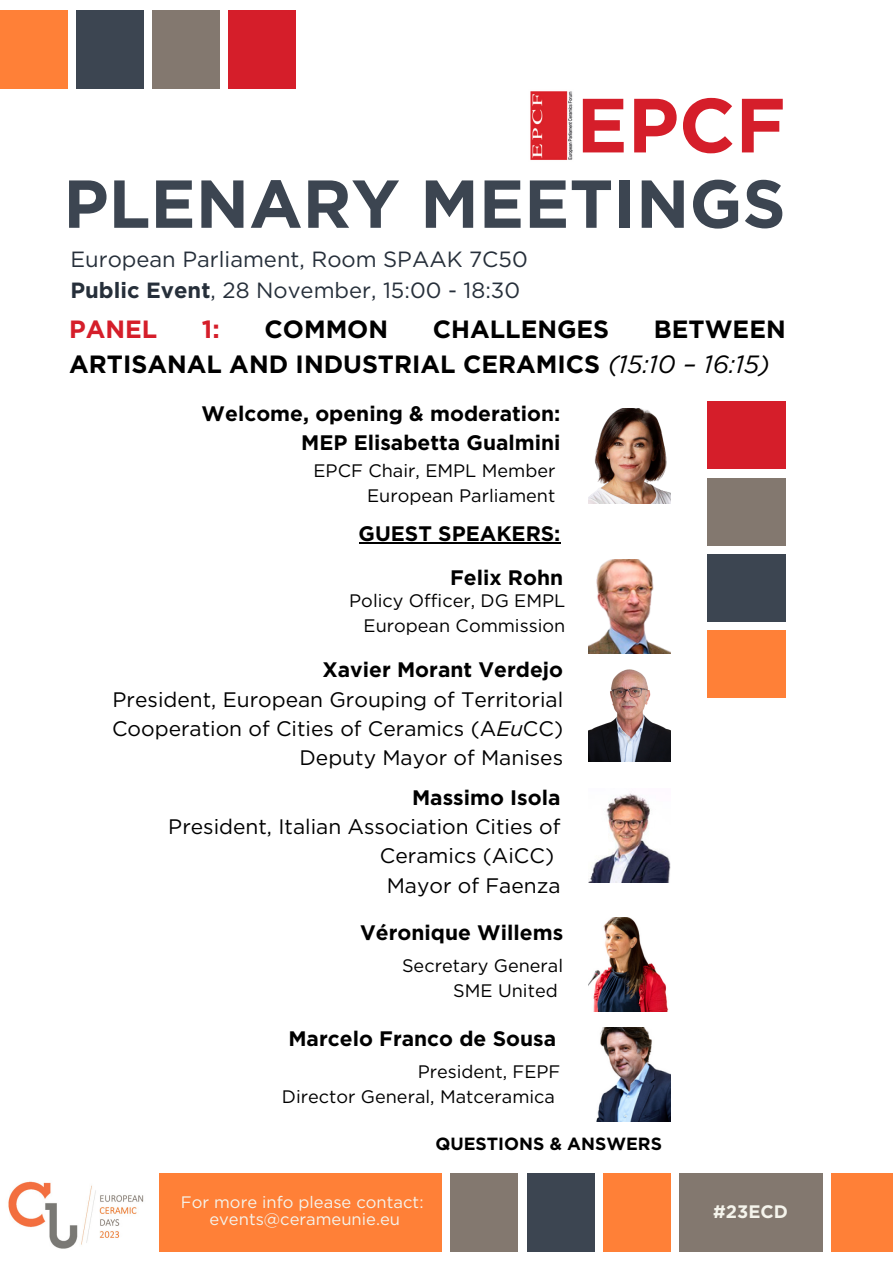
<style>
.page{position:relative;width:893px;height:1264px;background:#fff}
.page>*{position:absolute;margin:0;border:0;box-sizing:border-box;transform-origin:0 0}
.t1{font:700 76.65px "Gotham";color:#d51e2a}
.t2{font:700 67.65px "Gotham";color:#3c4551}
.t3{font:700 24.9px/34.8px "Gotham";color:#000}
.t4{font:700 24.9px "Gotham";color:#d51e2a}
.t5{font:22.05px "Gotham";color:#262f3a}
.t6{font:21px/29.2px "Gotham";color:#000}
.t7{font:700 21px "Gotham";color:#000}
.t8{font:18px "Gotham";color:#000}
.t9{font:700 18px "Gotham";color:#f5f4ec}
.t10{font:700 17.55px "Gotham";color:#000}
.t11{font:16.65px "Gotham";color:#f5f4ec}
.s1{font-weight:700}
.s2{font-weight:400;font-style:italic}
.s3{font-style:italic}
</style>
<div class="page">
<img style="left:588px;top:409px;width:82px;height:94px">
<div style="left:451px;top:1173px;width:67px;height:78px;background:#83786f"></div>
<div style="left:527px;top:1173px;width:67px;height:78px;background:#3c4551"></div>
<div style="left:603px;top:1173px;width:67px;height:78px;background:#ff8037"></div>
<div style="left:679px;top:1173px;width:143px;height:78px;background:#83786f"></div>
<div style="left:831px;top:1173px;width:61px;height:78px;background:#ff8037"></div>
<img style="left:588px;top:793px;width:82px;height:90px">
<img style="left:588px;top:669px;width:82px;height:92px">
<img style="left:588px;top:917px;width:81px;height:94px">
<div style="left:152px;top:11px;width:67px;height:78px;background:#83786f"></div>
<div style="left:76px;top:11px;width:67px;height:78px;background:#3c4551"></div>
<div style="left:0;top:11px;width:67px;height:78px;background:#ff8037"></div>
<div style="left:228px;top:11px;width:67px;height:78px;background:#d51e2a"></div>
<div style="left:707px;top:402px;width:78px;height:67px;background:#d51e2a"></div>
<div style="left:707px;top:478px;width:78px;height:67px;background:#83786f"></div>
<div style="left:707px;top:554px;width:78px;height:67px;background:#3c4551"></div>
<div style="left:707px;top:630px;width:78px;height:67px;background:#ff8037"></div>
<img style="left:596px;top:1027px;width:74px;height:94px">
<div style="left:152px;top:1173px;width:290px;height:78px;background:#ff8037"></div>
<img style="left:8px;top:1173px;width:150px;height:78px">
<img style="left:530px;top:91px;width:43px;height:69px">
<img style="left:588px;top:559px;width:82px;height:94px">
<hr style="left:358px;top:542px;width:202px;height:1px;background:#000">
<p class="t1" style="left:576px;top:79px;width:211px">EPCF</p>
<p class="t2" style="left:63px;top:163px;width:723px">PLENARY MEETINGS</p>
<p class="t5" style="left:70px;top:246px;width:459px">European Parliament, Room SPAAK 7C50</p>
<p class="t5" style="left:70px;top:276px;width:451px"><span class="s1">Public Event</span>, 28 November, 15:00 - 18:30</p>
<p class="t4" style="left:69px;top:314px;width:90px">PANEL</p>
<p class="t4" style="left:202px;top:314px;width:19px">1:</p>
<p class="t3" style="left:264px;top:312px;width:125px">COMMON</p>
<p class="t3" style="left:433px;top:312px;width:178px">CHALLENGES</p>
<p class="t3" style="left:69px;top:312px;width:718px;text-indent:584px">BETWEEN<br>ARTISANAL AND INDUSTRIAL CERAMICS <span class="s2">(15:10 – 16:15)</span></p>
<p class="t7" style="left:201px;top:401px;width:360px">Welcome, opening &amp; moderation:</p>
<p class="t7" style="left:301px;top:430px;width:261px">MEP Elisabetta Gualmini</p>
<p class="t8" style="left:313px;top:459px;width:243px">EPCF Chair, EMPL Member</p>
<p class="t8" style="left:367px;top:484px;width:190px">European Parliament</p>
<p class="t7" style="left:358px;top:521px;width:203px">GUEST SPEAKERS:</p>
<p class="t7" style="left:450px;top:564px;width:115px">Felix Rohn</p>
<p class="t8" style="left:349px;top:589px;width:217px">Policy Officer, DG EMPL</p>
<p class="t8" style="left:363px;top:614px;width:203px">European Commission</p>
<p class="t7" style="left:322px;top:657px;width:242px">Xavier Morant Verdejo</p>
<p class="t6" style="left:112px;top:684px;width:452px">President, European Grouping of Territorial<br>Cooperation of Cities of Ceramics (A<span class="s3">Eu</span>CC)</p>
<p class="t6" style="left:299px;top:743px;width:265px">Deputy Mayor of Manises</p>
<p class="t7" style="left:412px;top:784px;width:150px">Massimo Isola</p>
<p class="t6" style="left:168px;top:811px;width:393px;text-align:right">President, Italian Association Cities of<br>Ceramics (AiCC)</p>
<p class="t6" style="left:387px;top:870px;width:175px">Mayor of Faenza</p>
<p class="t7" style="left:360px;top:919px;width:204px">Véronique Willems</p>
<p class="t8" style="left:402px;top:954px;width:163px">Secretary General</p>
<p class="t8" style="left:453px;top:979px;width:106px">SME United</p>
<p class="t7" style="left:288px;top:1026px;width:269px">Marcelo Franco de Sousa</p>
<p class="t8" style="left:417px;top:1061px;width:144px">President, FEPF</p>
<p class="t8" style="left:282px;top:1085px;width:274px">Director General, Matceramica</p>
<p class="t10" style="left:435px;top:1133px;width:228px">QUESTIONS &amp; ANSWERS</p>
<p class="t11" style="left:181px;top:1191px;width:244px">For more info please contact:</p>
<p class="t11" style="left:209px;top:1208px;width:192px">events@cerameunie.eu</p>
<p class="t9" style="left:713px;top:1200px;width:76px">#23ECD</p>
</div>
